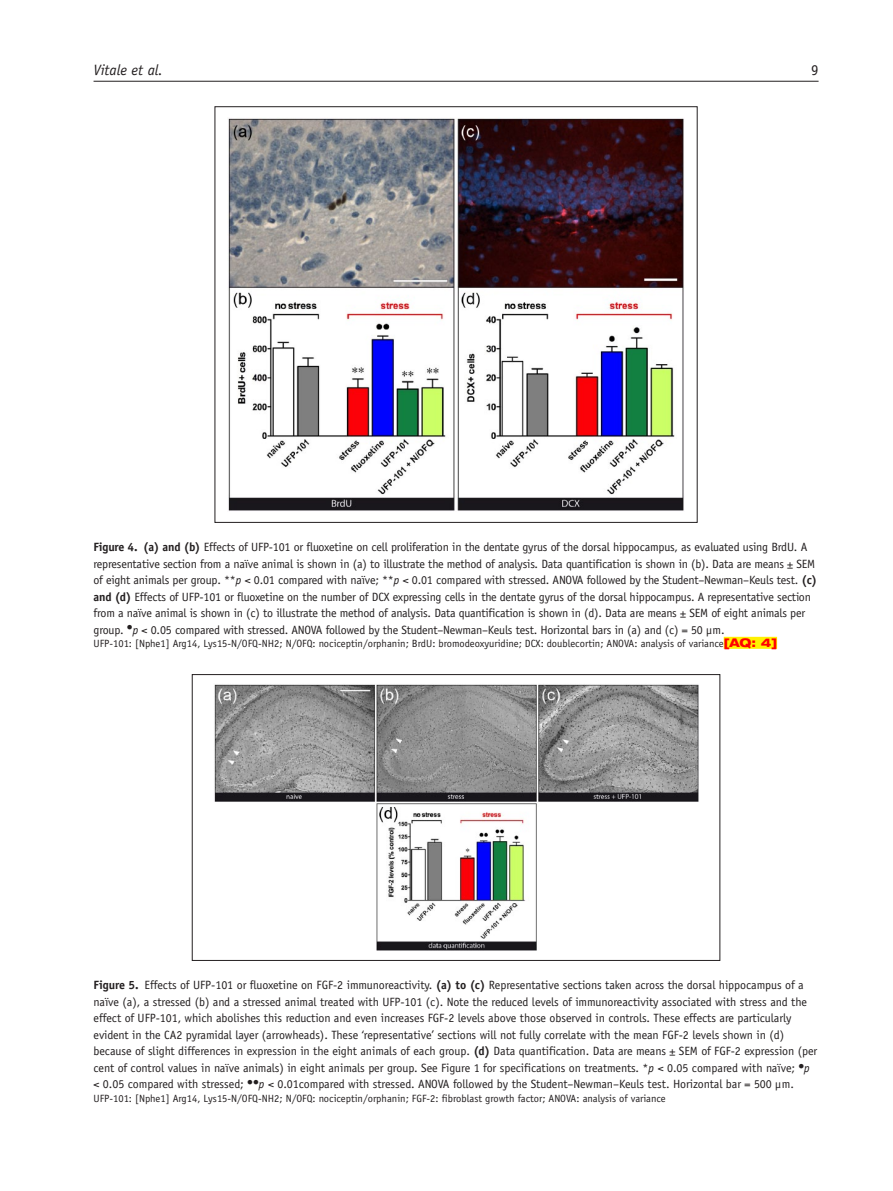
<style>
.page{position:relative;width:893px;height:1191px;background:#fff}
.page>*{position:absolute;margin:0;border:0;box-sizing:border-box;transform-origin:0 0}
.t1{font:italic 15px "Officina Sans Std";color:#231f20}
.t2{font:15px "Officina Sans Std";color:#231f20}
.t3{font:12px/16.5px "Officina Sans Std";letter-spacing:-.015em;color:#231f20}
.t4{font:10.5px "Officina Sans Std";color:#231f20}
.s1{font-weight:700}
.s2{font-style:italic}
.s3{font-family:"Helvetica Neue LT Std";font-weight:800;font-stretch:expanded;font-size:12px;color:#f00}
</style>
<div class="page">
<hr style="left:94px;top:81px;width:725px;height:1px;background:#231f20">
<div style="left:724px;top:637px;width:53px;height:12px;background:#fff101"></div>
<img style="left:228px;top:118px;width:456px;height:393px">
<img style="left:214px;top:684px;width:485px;height:267px">
<div style="left:192px;top:674px;width:528px;height:286px;border:1px solid #231f20"></div>
<p class="t1" style="left:94px;top:61px;width:71px">Vitale et al.</p>
<p class="t2" style="left:811px;top:61px;width:9px">9</p>
<p class="t3" style="left:94px;top:539px;width:725px"><span class="s1">Figure 4. (a) and (b)</span> Effects of UFP-101 or fluoxetine on cell proliferation in the dentate gyrus of the dorsal hippocampus, as evaluated using BrdU. A representative section from a naïve animal is shown in (a) to illustrate the method of analysis. Data quantification is shown in (b). Data are means ± SEM of eight animals per group. **<span class="s2">p</span> &lt; 0.01 compared with naïve; **<span class="s2">p</span> &lt; 0.01 compared with stressed. ANOVA followed by the Student–Newman–Keuls test. <span class="s1">(c) and (d)</span> Effects of UFP-101 or fluoxetine on the number of DCX expressing cells in the dentate gyrus of the dorsal hippocampus. A representative section from a naïve animal is shown in (c) to illustrate the method of analysis. Data quantification is shown in (d). Data are means ± SEM of eight animals per group. ●<span class="s2">p</span> &lt; 0.05 compared with stressed. ANOVA followed by the Student–Newman–Keuls test. Horizontal bars in (a) and (c) = 50 μm.</p>
<p class="t4" style="left:94px;top:637px;width:685px">UFP-101: [Nphe1] Arg14, Lys15-N/OFQ-NH2; N/OFQ: nociceptin/orphanin; BrdU: bromodeoxyuridine; DCX: doublecortin; ANOVA: analysis of variance<span class="s3">[AQ: 4]</span></p>
<p class="t3" style="left:94px;top:977px;width:725px"><span class="s1">Figure 5.</span> Effects of UFP-101 or fluoxetine on FGF-2 immunoreactivity. <span class="s1">(a) to (c)</span> Representative sections taken across the dorsal hippocampus of a naïve (a), a stressed (b) and a stressed animal treated with UFP-101 (c). Note the reduced levels of immunoreactivity associated with stress and the effect of UFP-101, which abolishes this reduction and even increases FGF-2 levels above those observed in controls. These effects are particularly evident in the CA2 pyramidal layer (arrowheads). These ‘representative’ sections will not fully correlate with the mean FGF-2 levels shown in (d) because of slight differences in expression in the eight animals of each group. <span class="s1">(d)</span> Data quantification. Data are means ± SEM of FGF-2 expression (per cent of control values in naïve animals) in eight animals per group. See Figure 1 for specifications on treatments. *<span class="s2">p</span> &lt; 0.05 compared with naïve; ●<span class="s2">p </span>&lt; 0.05 compared with stressed; ●●<span class="s2">p</span> &lt; 0.01compared with stressed. ANOVA followed by the Student–Newman–Keuls test. Horizontal bar = 500 μm.</p>
<p class="t4" style="left:94px;top:1092px;width:574px">UFP-101: [Nphe1] Arg14, Lys15-N/OFQ-NH2; N/OFQ: nociceptin/orphanin; FGF-2: fibroblast growth factor; ANOVA: analysis of variance</p>
</div>
